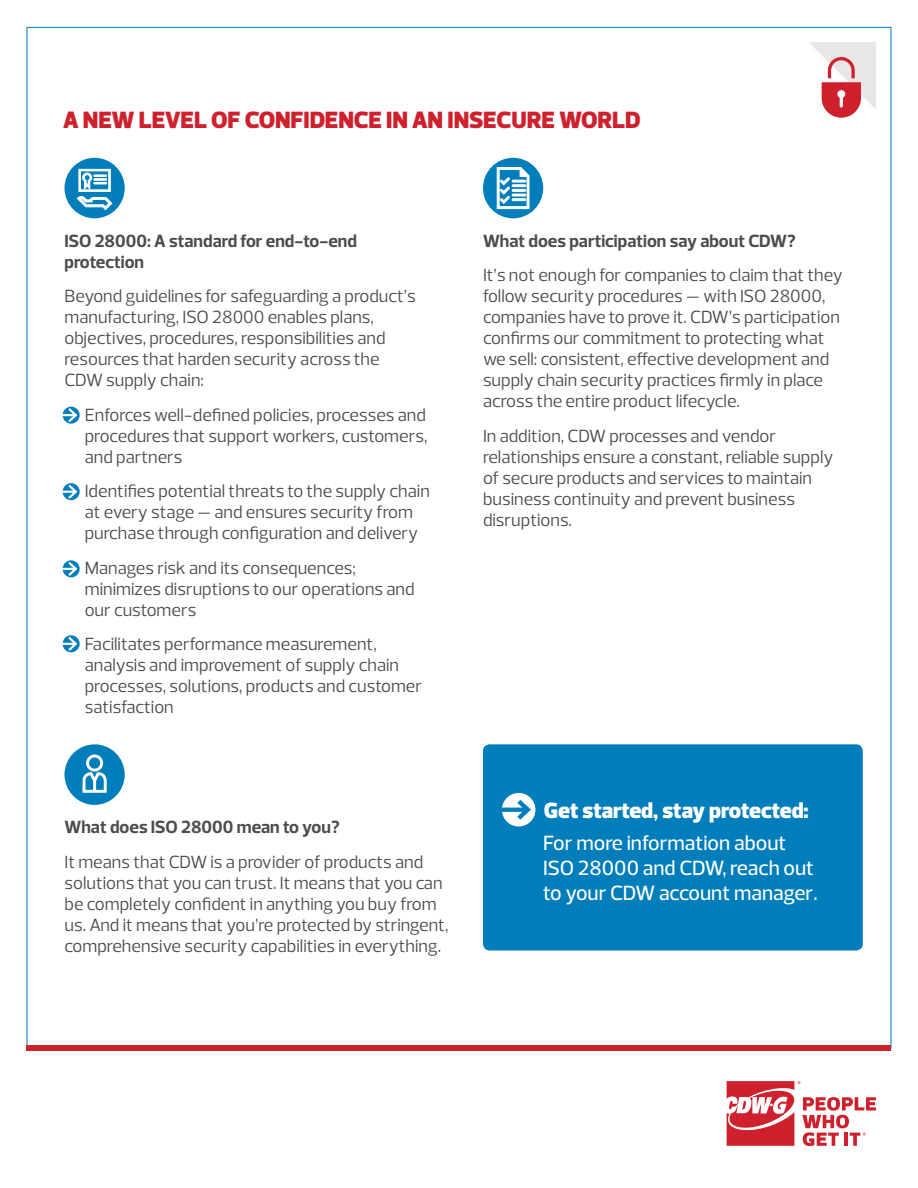
<style>
.page{position:relative;width:918px;height:1188px;background:#fff}
.page>*{position:absolute;margin:0;border:0;box-sizing:border-box;transform-origin:0 0}
.t1{font:900 24px "Prelo";color:#cf202e}
.t2{font:900 22.5px "Prelo";color:#fff}
.t3{font:500 21px/25.2px "Prelo";color:#fff}
.t4{font:18px/21px "Prelo";color:#4b4c4d}
.t5{font:700 18px/21px "Prelo";color:#4b4c4d}
</style>
<div class="page">
<div style="left:27px;top:1046px;width:864px;height:5px;background:#cf202e"></div>
<svg style="left:727px;top:1081px;width:149px;height:65px"></svg>
<svg style="left:809px;top:42px;width:67px;height:76px"></svg>
<div style="left:483px;top:744px;width:380px;height:207px;background:#007dbb;border-radius:7px"></div>
<div style="left:65px;top:744px;width:60px;height:61px;background:#007dbb;border-radius:50%"></div>
<svg style="left:83px;top:755px;width:24px;height:38px"></svg>
<div style="left:502px;top:793px;width:33px;height:34px;background:#fff;border-radius:50%"></div>
<svg style="left:502px;top:808px;width:11px;height:4px"></svg>
<svg style="left:513px;top:795px;width:21px;height:29px"></svg>
<div style="left:483px;top:158px;width:60px;height:60px;background:#007dbb;border-radius:50%"></div>
<svg style="left:497px;top:167px;width:32px;height:42px"></svg>
<div style="left:65px;top:158px;width:60px;height:60px;background:#007dbb;border-radius:50%"></div>
<svg style="left:76px;top:169px;width:37px;height:42px"></svg>
<svg style="left:62px;top:406px;width:17px;height:18px"></svg>
<svg style="left:62px;top:483px;width:17px;height:18px"></svg>
<svg style="left:62px;top:560px;width:17px;height:18px"></svg>
<svg style="left:62px;top:635px;width:17px;height:18px"></svg>
<p class="t1" style="left:63px;top:105px;width:579px">A NEW LEVEL OF CONFIDENCE IN AN INSECURE WORLD</p>
<p class="t5" style="left:65px;top:230px;width:294px">ISO 28000: A standard for end-to-end protection</p>
<p class="t4" style="left:65px;top:286px;width:353px">Beyond guidelines for safeguarding a product’s manufacturing, ISO 28000 enables plans, objectives, procedures, responsibilities and resources that harden security across the CDW supply chain:</p>
<p class="t4" style="left:85px;top:404px;width:344px;text-align:justify">Enforces well-defined policies, processes and procedures that support workers, customers, and partners</p>
<p class="t4" style="left:85px;top:481px;width:347px">Identifies potential threats to the supply chain at every stage — and ensures security from purchase through configuration and delivery</p>
<p class="t4" style="left:85px;top:557px;width:331px">Manages risk and its consequences; minimizes disruptions to our operations and our customers</p>
<p class="t4" style="left:85px;top:634px;width:339px">Facilitates performance measurement, analysis and improvement of supply chain processes, solutions, products and customer satisfaction</p>
<p class="t5" style="left:65px;top:817px;width:277px">What does ISO 28000 mean to you?</p>
<p class="t4" style="left:65px;top:851px;width:386px">It means that CDW is a provider of products and solutions that you can trust. It means that you can be completely confident in anything you buy from us. And it means that you’re protected by stringent, comprehensive security capabilities in everything.</p>
<p class="t5" style="left:483px;top:230px;width:314px">What does participation say about CDW?</p>
<p class="t4" style="left:483px;top:265px;width:361px">It’s not enough for companies to claim that they follow security procedures — with ISO 28000, companies have to prove it. CDW’s participation confirms our commitment to protecting what we sell: consistent, effective development and supply chain security practices firmly in place across the entire product lifecycle.</p>
<p class="t4" style="left:483px;top:425px;width:352px">In addition, CDW processes and vendor relationships ensure a constant, reliable supply of secure products and services to maintain business continuity and prevent business disruptions.</p>
<p class="t2" style="left:544px;top:797px;width:267px">Get started, stay protected:</p>
<p class="t3" style="left:543px;top:830px;width:276px">For more information about<br>ISO 28000 and CDW, reach out to your CDW account manager.</p>
</div>
